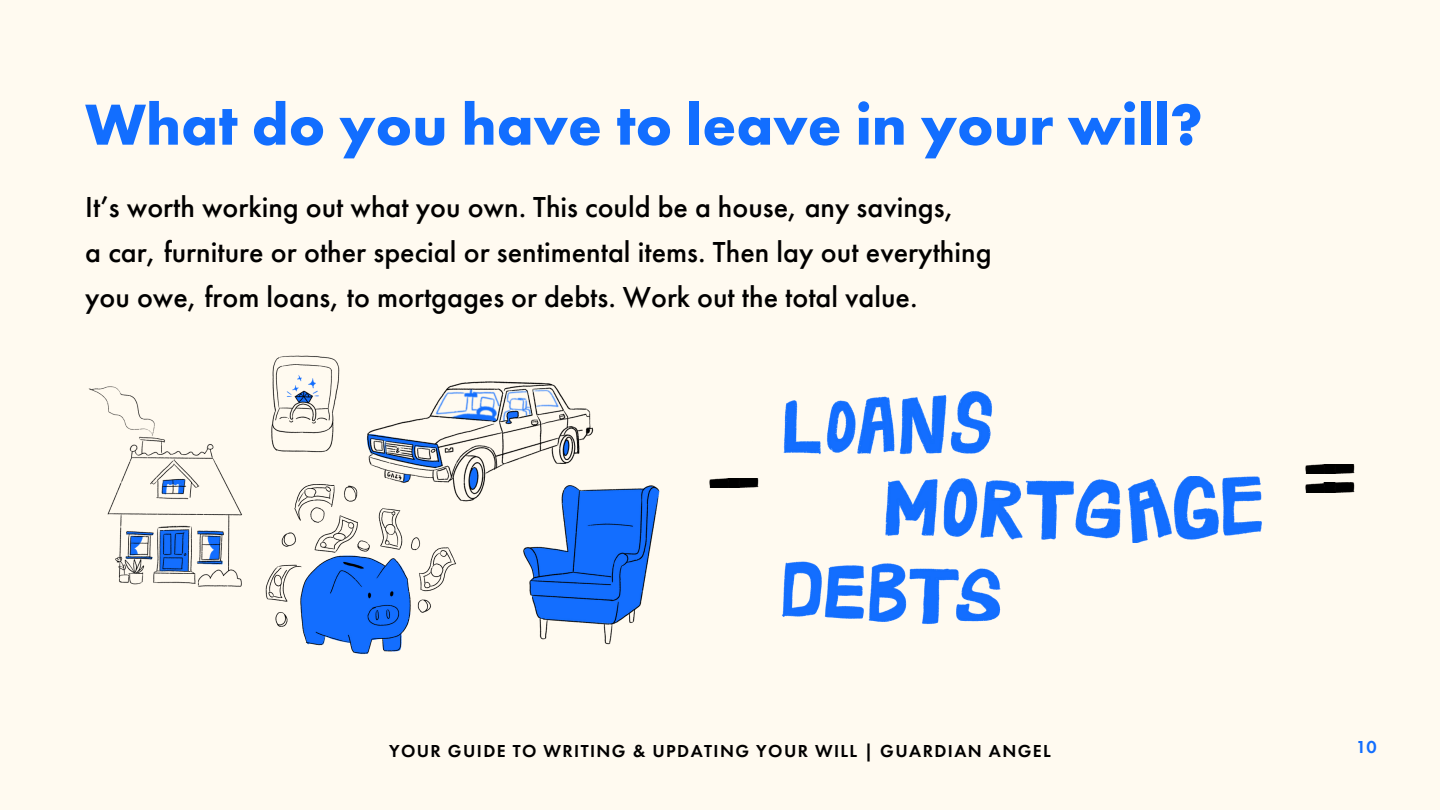
<style>
.page{position:relative;width:1440px;height:810px;background:#fffaf0}
.page>*{position:absolute;margin:0;border:0;box-sizing:border-box;transform-origin:0 0}
.t1{font:700 60px "Futura PT";color:#126eff}
.t2{font:500 30px/45px "Futura PT";color:#000}
.t3{font:600 18px "Futura PT";letter-spacing:.08em;color:#000}
.t4{font:600 18px "Futura PT";color:#126eff}
</style>
<div class="page">
<img style="left:88px;top:386px;width:154px;height:201px">
<img style="left:265px;top:484px;width:192px;height:171px">
<img style="left:361px;top:381px;width:233px;height:123px">
<img style="left:520px;top:481px;width:140px;height:164px">
<img style="left:271px;top:355px;width:69px;height:98px">
<img style="left:783px;top:391px;width:209px;height:64px">
<img style="left:885px;top:476px;width:377px;height:66px">
<img style="left:782px;top:561px;width:219px;height:63px">
<img style="left:709px;top:478px;width:50px;height:9px">
<img style="left:1305px;top:464px;width:50px;height:10px">
<img style="left:1305px;top:483px;width:50px;height:9px">
<p class="t1" style="left:85px;top:86px;width:1119px">What do you have to leave in your will?</p>
<p class="t2" style="left:85px;top:184px;width:871px">It’s worth working out what you own. This could be a house, any savings,</p>
<p class="t2" style="left:85px;top:229px;width:908px">a car, furniture or other special or sentimental items. Then lay out everything you owe, from loans, to mortgages or debts. Work out the total value.</p>
<p class="t3" style="left:389px;top:739px;width:663px">YOUR GUIDE TO WRITING &amp; UPDATING YOUR WILL | GUARDIAN ANGEL</p>
<p class="t4" style="left:1356px;top:735px;width:22px">10</p>
</div>
